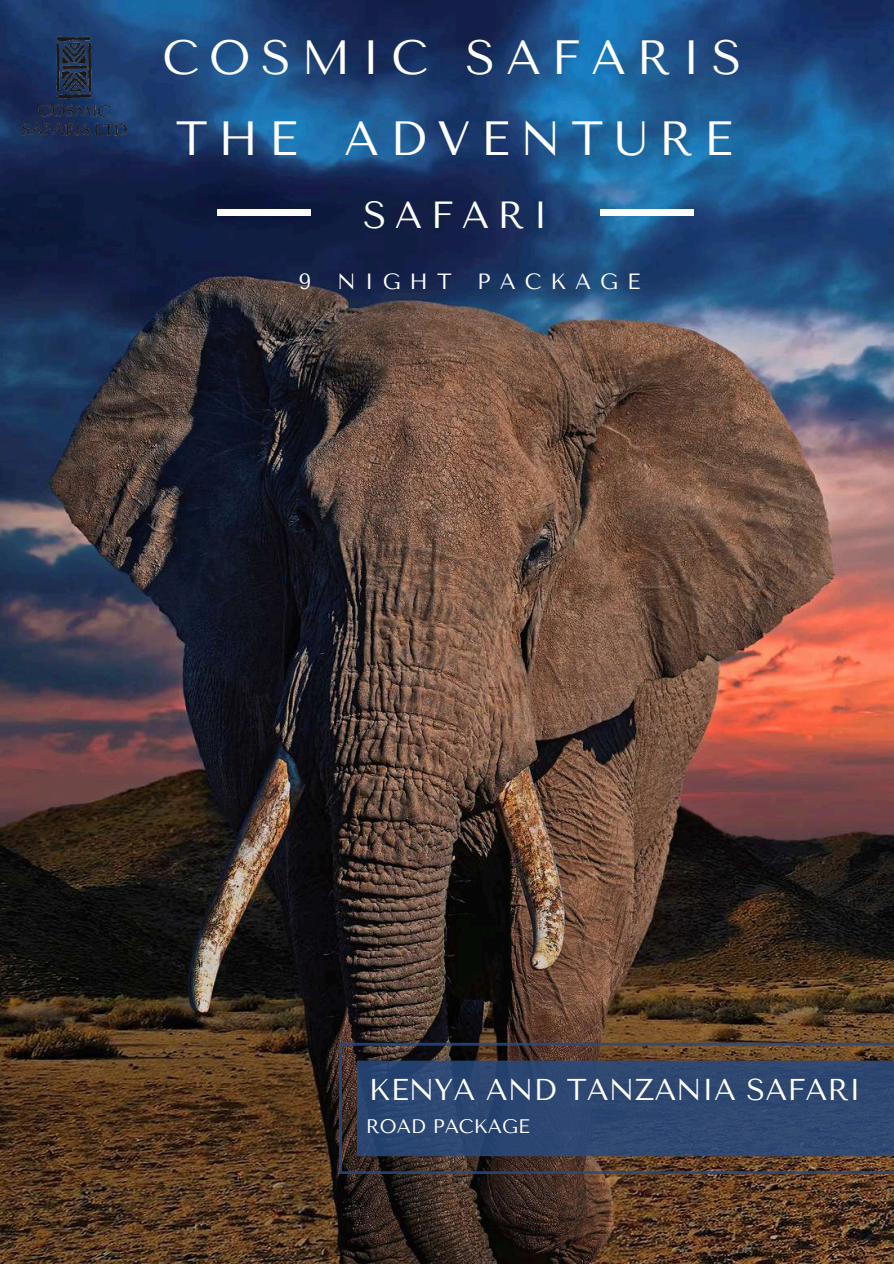
<style>
.page{position:relative;width:894px;height:1264px;background:#fff}
.page>*{position:absolute;margin:0;border:0;box-sizing:border-box;transform-origin:0 0}
.t1{font:47.85px "Tenor Sans";letter-spacing:.22em;color:#fff}
.t2{font:37.65px "Tenor Sans";letter-spacing:.22em;color:#fff}
.t3{font:30px "Tenor Sans";color:#fff}
.t4{font:21.9px "Tenor Sans";letter-spacing:.41em;color:#fff}
.t5{font:19.5px "Tenor Sans";color:#fff}
</style>
<div class="page">
<img style="left:0;top:0;width:893px;height:1263px">
<img style="left:19px;top:32px;width:109px;height:115px">
<div style="left:600px;top:209px;width:93px;height:7px;background:#fff"></div>
<div style="left:217px;top:209px;width:94px;height:7px;background:#fff"></div>
<svg style="left:339px;top:1042px;width:554px;height:132px;background:#36435e"></svg>
<p class="t1" style="left:162px;top:30px;width:580px">COSMIC SAFARIS</p>
<p class="t1" style="left:176px;top:111px;width:558px">THE ADVENTURE</p>
<p class="t2" style="left:363px;top:193px;width:187px">SAFARI</p>
<p class="t4" style="left:298px;top:268px;width:343px">9 NIGHT PACKAGE</p>
<p class="t3" style="left:369px;top:1072px;width:493px">KENYA AND TANZANIA SAFARI</p>
<p class="t5" style="left:365px;top:1115px;width:165px">ROAD PACKAGE</p>
</div>
